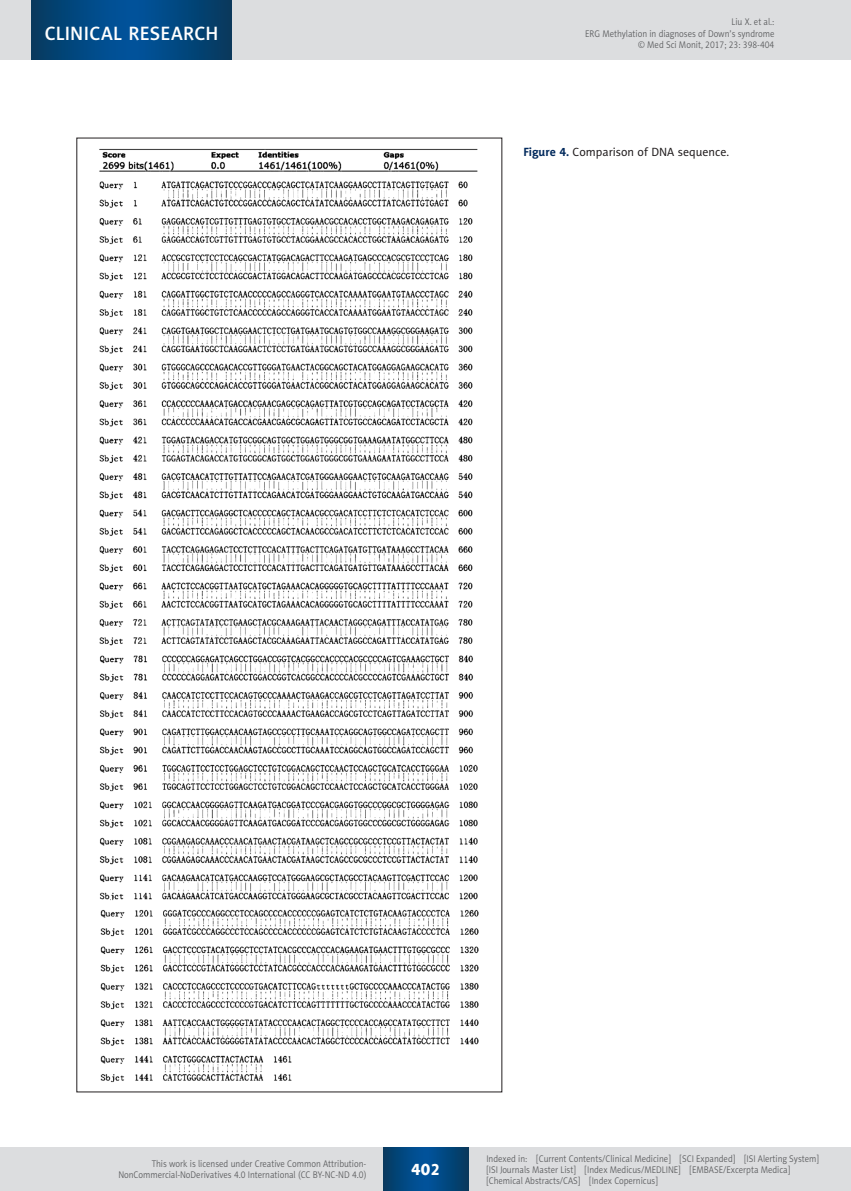
<style>
.page{position:relative;width:851px;height:1191px;background:#fff}
.page>*{position:absolute;margin:0;border:0;box-sizing:border-box;transform-origin:0 0}
.t1{font:19.5px "Naomi Sans EFN Medium";letter-spacing:.015em;color:#fff}
.t2{font:16.5px "Naomi Sans EFN Heavy";color:#fff}
.MSM_Rycina_tytul{font:12px "Naomi Sans EFN";color:#231f20}
.t3{font:9.75px/11.2px "Naomi Sans EFN Light";color:#57585a;text-align:right;scale:.9 1}
.s1{font-weight:700;color:#00295c}
</style>
<div class="page">
<img style="left:99px;top:148px;width:380px;height:935px">
<div style="left:0;top:1148px;width:850px;height:43px;background:#dcdddf"></div>
<svg style="left:383px;top:1147px;width:85px;height:43px;background:#02477e"></svg>
<div style="left:0;top:0;width:850px;height:60px;background:#dcdddf"></div>
<hr style="left:850px;top:0;width:1px;height:60px;background:#dcdddf">
<svg style="left:32px;top:0;width:200px;height:60px;background:#02477e"></svg>
<h1 class="t1" style="left:45px;top:22px;width:175px">CLINICAL RESEARCH</h1>
<p class="t3" style="left:585px;top:16px;width:212px">Liu X. et al.:<br>ERG Methylation in diagnoses of Down’s syndrome © Med Sci Monit, 2017; 23: 398-404</p>
<p class="MSM_Rycina_tytul" style="left:523px;top:145px;width:207px"><span class="s1">Figure 4.</span> Comparison of DNA sequence.</p>
<p class="t3" style="left:118px;top:1158px;width:277px">This work is licensed under Creative Common Attribution-<br>NonCommercial-NoDerivatives 4.0 International (CC BY-NC-ND 4.0)</p>
<h2 class="t2" style="left:411px;top:1159px;width:30px">402</h2>
<p class="t3" style="left:486px;top:1152px;width:371px;text-align:left">Indexed in: [Current Contents/Clinical Medicine] [SCI Expanded] [ISI Alerting System] [ISI Journals Master List] [Index Medicus/MEDLINE] [EMBASE/Excerpta Medica] [Chemical Abstracts/CAS] [Index Copernicus]</p>
</div>
